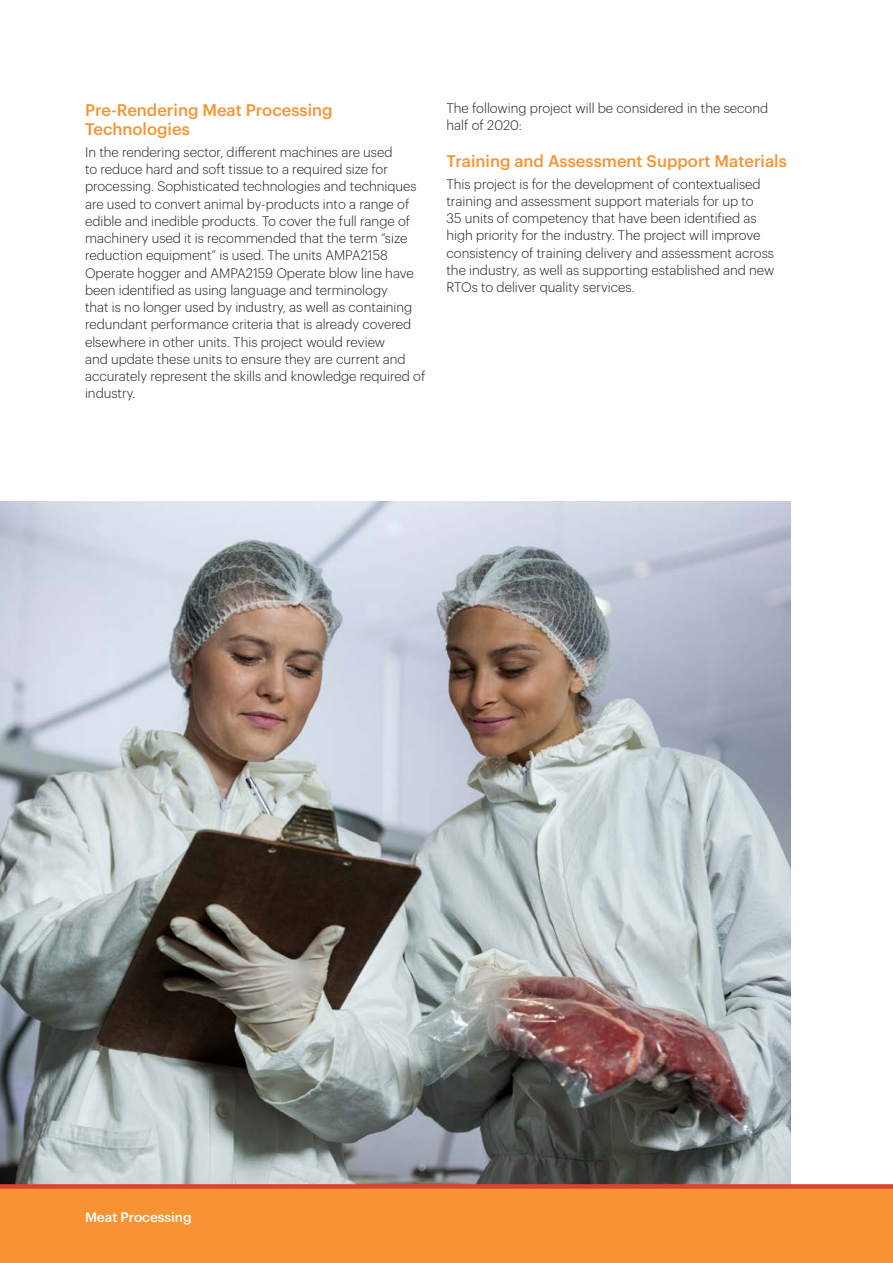
<style>
.page{position:relative;width:893px;height:1263px;background:#fff}
.page>*{position:absolute;margin:0;border:0;box-sizing:border-box;transform-origin:0 0}
.Heading_2{font:500 16.5px/19.8px "Graphik";color:#f79332}
.Body_1{font:300 13.5px/17.2px "Graphik";color:#231f20}
.Heading_3{font:500 13.5px "Graphik";color:#fff}
</style>
<div class="page">
<img style="left:0;top:502px;width:791px;height:682px">
<div style="left:0;top:1186px;width:893px;height:77px;background:#f79332"></div>
<div style="left:0;top:1184px;width:893px;height:5px;background:#d9452a"></div>
<p class="Heading_2" style="left:85px;top:98px;width:249px">Pre-Rendering Meat Processing<br>Technologies</p>
<p class="Body_1" style="left:85px;top:142px;width:342px">In the rendering sector, different machines are used<br>to reduce hard and soft tissue to a required size for processing. Sophisticated technologies and techniques are used to convert animal by-products into a range of edible and inedible products. To cover the full range of machinery used it is recommended that the term “size reduction equipment” is used. The units AMPA2158<br>Operate hogger and AMPA2159 Operate blow line have been identified as using language and terminology<br>that is no longer used by industry, as well as containing redundant performance criteria that is already covered elsewhere in other units. This project would review<br>and update these units to ensure they are current and accurately represent the skills and knowledge required of industry.</p>
<p class="Body_1" style="left:446px;top:99px;width:323px">The following project will be considered in the second half of 2020:</p>
<p class="Heading_2" style="left:446px;top:150px;width:342px">Training and Assessment Support Materials</p>
<p class="Body_1" style="left:446px;top:174px;width:329px">This project is for the development of contextualised training and assessment support materials for up to<br>35 units of competency that have been identified as high priority for the industry. The project will improve consistency of training delivery and assessment across the industry, as well as supporting established and new RTOs to deliver quality services.</p>
<p class="Heading_3" style="left:85px;top:1207px;width:108px">Meat Processing</p>
</div>
